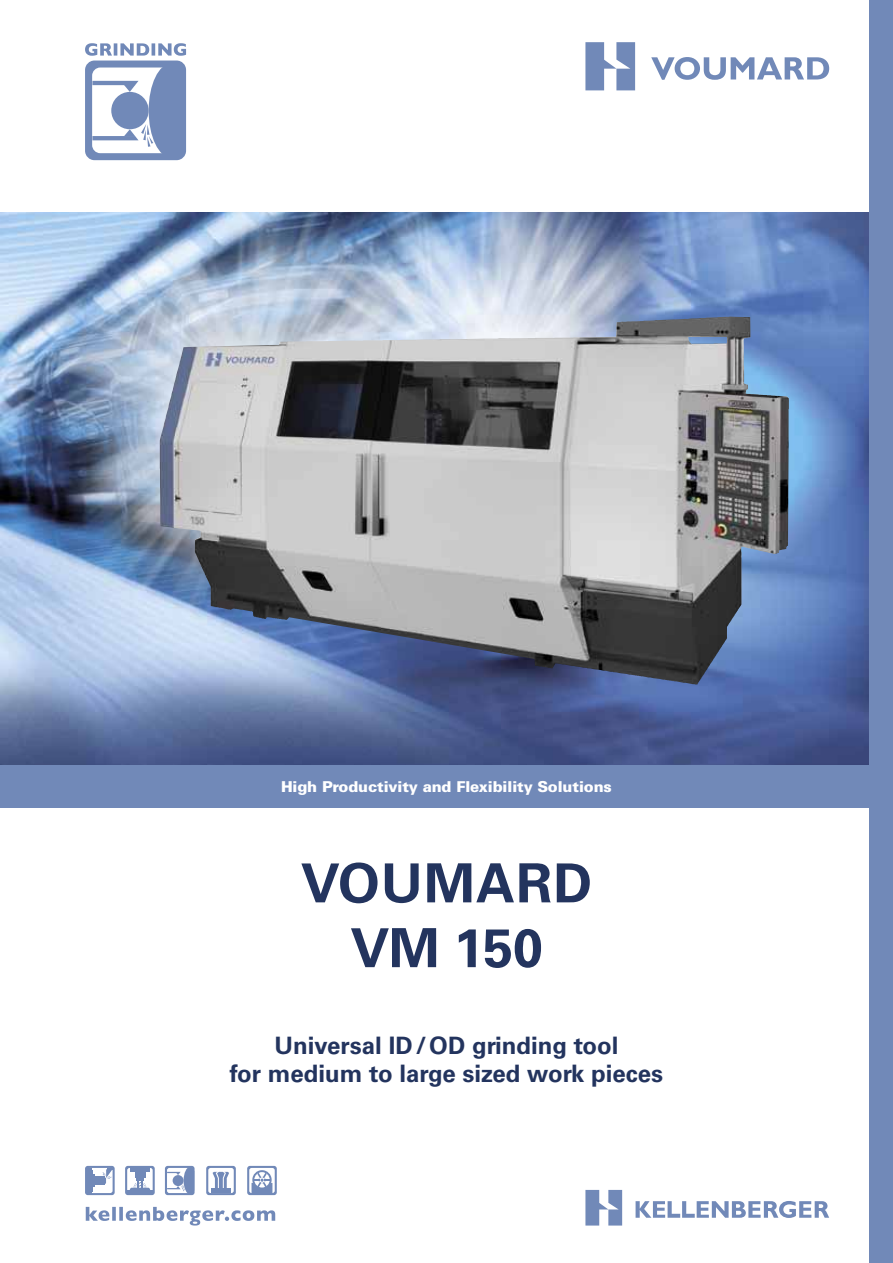
<style>
.page{position:relative;width:893px;height:1263px;background:#fff}
.page>*{position:absolute;margin:0;border:0;box-sizing:border-box;transform-origin:0 0}
.t1{font:700 54px/64.8px "Univers LT Std";letter-spacing:.02em;color:#23345e;text-align:center}
.t2{font:700 24px/28.8px "Univers LT Std";color:#23345e;text-align:center}
.t3{font:900 15px "Univers LTCE";letter-spacing:-.01em;color:#fff}
</style>
<div class="page">
<img style="left:0;top:213px;width:870px;height:552px">
<img style="left:160px;top:317px;width:569px;height:300px">
<div style="left:0;top:765px;width:893px;height:43px;background:#7189b8"></div>
<svg style="left:85px;top:43px;width:101px;height:117px"></svg>
<svg style="left:125px;top:1166px;width:30px;height:29px"></svg>
<hr style="left:130px;top:1188px;width:20px;height:4px;background:#7189b8;border-radius:2px">
<svg style="left:85px;top:1166px;width:30px;height:29px"></svg>
<svg style="left:165px;top:1166px;width:30px;height:29px"></svg>
<svg style="left:206px;top:1166px;width:30px;height:29px"></svg>
<svg style="left:247px;top:1166px;width:30px;height:29px"></svg>
<svg style="left:86px;top:1207px;width:189px;height:18px"></svg>
<div style="left:870px;top:0;width:23px;height:1263px;background:#7189b8"></div>
<svg style="left:585px;top:42px;width:50px;height:48px"></svg>
<svg style="left:651px;top:57px;width:178px;height:23px"></svg>
<svg style="left:585px;top:1190px;width:37px;height:35px"></svg>
<svg style="left:636px;top:1201px;width:193px;height:17px"></svg>
<p class="t3" style="left:281px;top:778px;width:332px">High Productivity and Flexibility Solutions</p>
<h1 class="t1" style="left:301px;top:851px;width:293px">VOUMARD<br>VM 150</h1>
<p class="t2" style="left:230px;top:1031px;width:435px">Universal ID/OD grinding tool<br>for medium to large sized work pieces</p>
</div>
